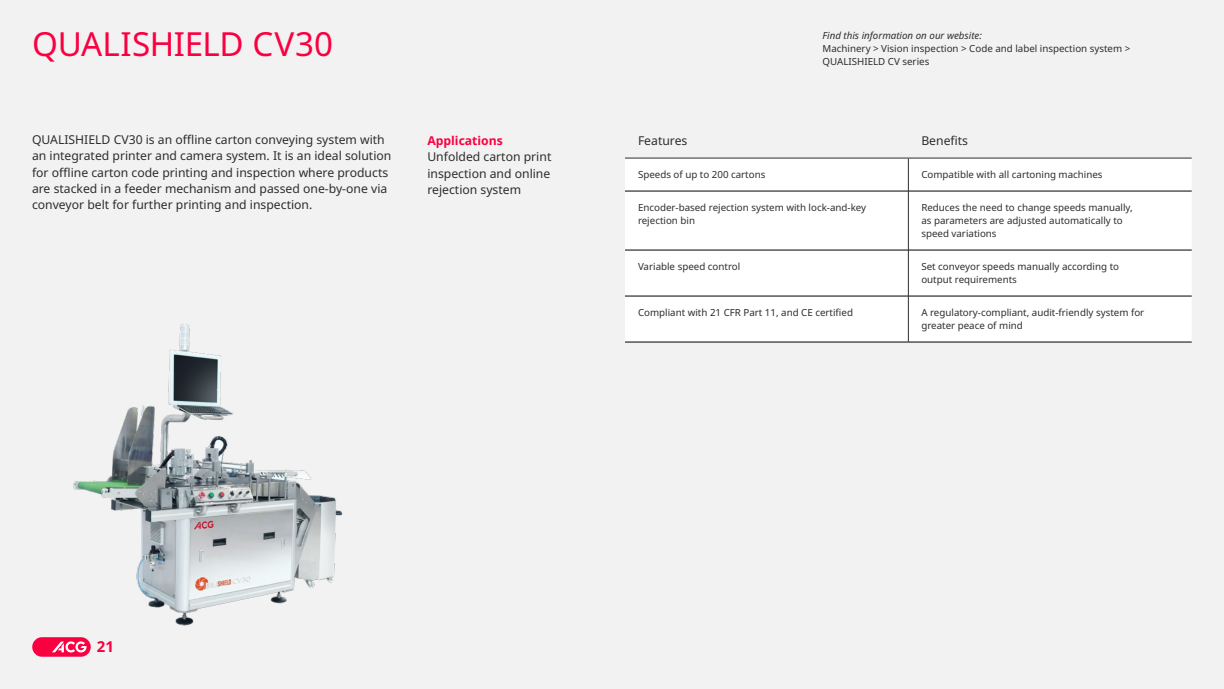
<style>
.page{position:relative;width:1224px;height:689px;background:#fff}
.page>*{position:absolute;margin:0;border:0;box-sizing:border-box;transform-origin:0 0}
.t1{font:33.2px "Noto Sans";letter-spacing:-.01em;color:#fa0041}
.t2{font:700 15px "Noto Sans";color:#fa0041}
.t3{font:12.2px/16.2px "Noto Sans";color:#2e2d2c}
.t4{font:700 12.2px "Noto Sans";color:#fa0041}
.t5{font:9.8px/13px "Noto Sans";color:#2e2d2c}
.t6{font:italic 9.8px "Noto Sans";color:#2e2d2c}
</style>
<div class="page">
<div style="left:0;top:0;width:1224px;height:688px;background:#f2f2f2"></div>
<div style="left:32px;top:637px;width:59px;height:19px;background:#fa0041;border-radius:10px"></div>
<svg style="left:52px;top:641px;width:35px;height:11px"></svg>
<div style="left:625px;top:159px;width:567px;height:183px;background:#fff"></div>
<hr style="left:625px;top:191px;width:283px;height:1px;background:#000">
<hr style="left:909px;top:191px;width:283px;height:1px;background:#000">
<hr style="left:625px;top:250px;width:283px;height:1px;background:#000">
<hr style="left:909px;top:250px;width:283px;height:1px;background:#000">
<hr style="left:625px;top:296px;width:283px;height:1px;background:#000">
<hr style="left:909px;top:296px;width:283px;height:1px;background:#000">
<hr style="left:625px;top:342px;width:283px;height:1px;background:#000">
<hr style="left:908px;top:342px;width:284px;height:1px;background:#000">
<hr style="left:908px;top:158px;width:1px;height:33px;background:#2e2d2c">
<hr style="left:908px;top:191px;width:1px;height:59px;background:#2e2d2c">
<hr style="left:908px;top:250px;width:1px;height:46px;background:#2e2d2c">
<hr style="left:908px;top:296px;width:1px;height:46px;background:#2e2d2c">
<hr style="left:625px;top:158px;width:283px;height:1px;background:#2e2d2c">
<hr style="left:908px;top:158px;width:284px;height:1px;background:#2e2d2c">
<img style="left:73px;top:324px;width:270px;height:302px">
<h1 class="t1" style="left:32px;top:25px;width:303px">QUALISHIELD CV30</h1>
<p class="t3" style="left:32px;top:132px;width:361px">QUALISHIELD CV30 is an offline carton conveying system with an integrated printer and camera system. It is an ideal solution for offline carton code printing and inspection where products are stacked in a feeder mechanism and passed one-by-one via conveyor belt for further printing and inspection.</p>
<p class="t4" style="left:427px;top:134px;width:77px">Applications</p>
<p class="t3" style="left:427px;top:149px;width:125px;text-align:justify">Unfolded carton print inspection and online rejection system</p>
<p class="t6" style="left:823px;top:29px;width:161px">Find this information on our website:</p>
<p class="t5" style="left:823px;top:42px;width:309px">Machinery &gt; Vision inspection &gt; Code and label inspection system &gt;<br>QUALISHIELD CV series</p>
<p class="t3" style="left:638px;top:133px;width:51px">Features</p>
<p class="t3" style="left:921px;top:133px;width:48px">Benefits</p>
<p class="t5" style="left:638px;top:168px;width:129px">Speeds of up to 200 cartons</p>
<p class="t5" style="left:921px;top:168px;width:183px">Compatible with all cartoning machines</p>
<p class="t5" style="left:638px;top:201px;width:230px">Encoder-based rejection system with lock-and-key rejection bin</p>
<p class="t5" style="left:921px;top:201px;width:213px">Reduces the need to change speeds manually, as parameters are adjusted automatically to speed variations</p>
<p class="t5" style="left:638px;top:260px;width:104px">Variable speed control</p>
<p class="t5" style="left:921px;top:260px;width:199px">Set conveyor speeds manually according to output requirements</p>
<p class="t5" style="left:638px;top:306px;width:217px">Compliant with 21 CFR Part 11, and CE certified</p>
<p class="t5" style="left:921px;top:306px;width:224px">A regulatory-compliant, audit-friendly system for greater peace of mind</p>
<h2 class="t2" style="left:97px;top:638px;width:19px">21</h2>
</div>
